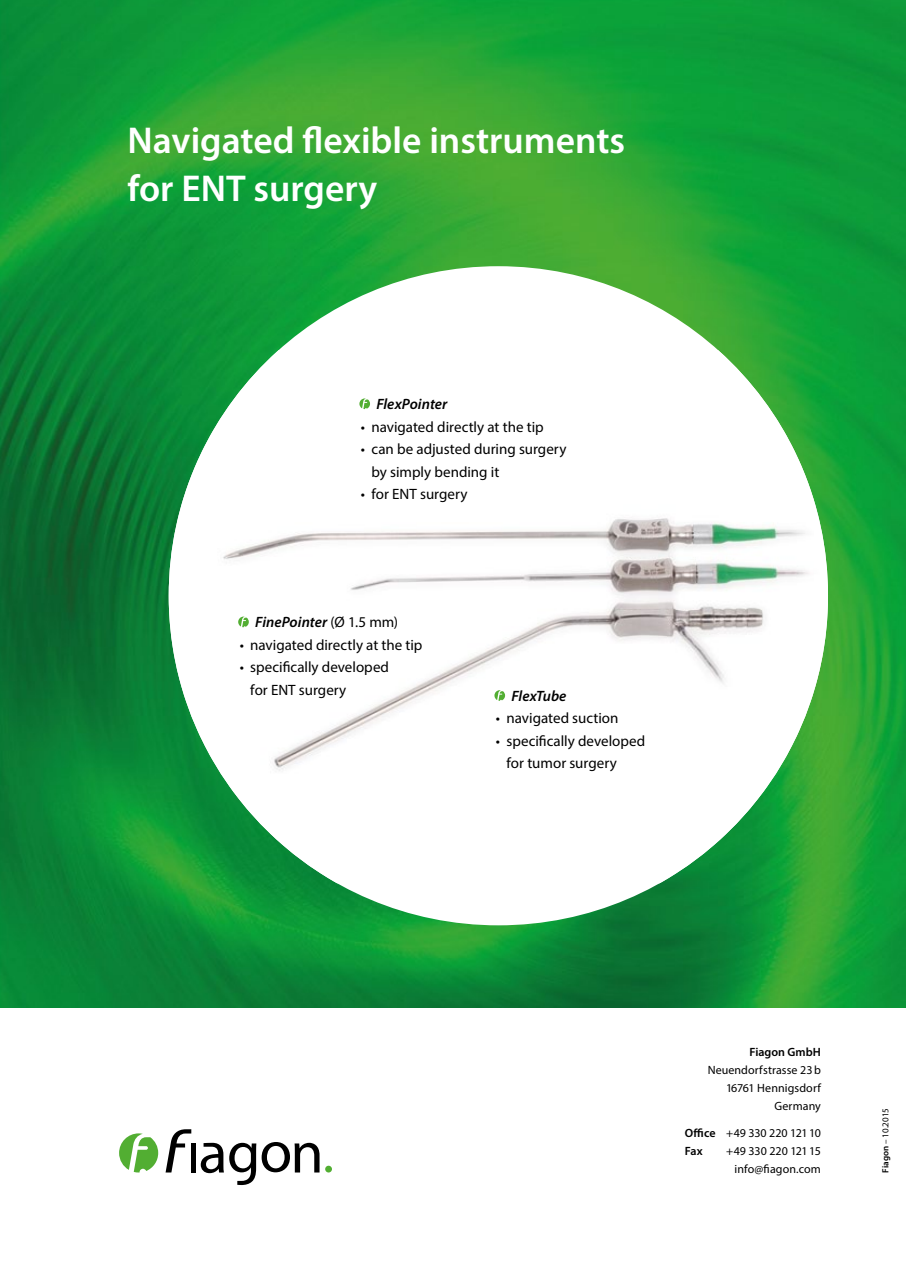
<style>
.page{position:relative;width:906px;height:1263px;background:#fff}
.page>*{position:absolute;margin:0;border:0;box-sizing:border-box;transform-origin:0 0}
.t1{font:600 37.5px/48px "Myriad Pro";color:#fff}
.t2{font:15px/22.5px "Myriad Pro";color:#000}
.t3{font:italic 600 15px "Myriad Pro";letter-spacing:.005em;color:#000}
.t4{font:12px/18px "Myriad Pro";letter-spacing:.005em;color:#000;text-align:right}
.t5{font:600 12px "Myriad Pro";color:#000}
.t6{font:9px "Myriad Pro";color:#000}
.s1{font-weight:400;font-style:normal}
.s2{font-weight:600}
</style>
<div class="page">
<img style="left:0;top:0;width:906px;height:1008px">
<div style="left:169px;top:266px;width:659px;height:659px;background:#fff;border-radius:50%"></div>
<img style="left:169px;top:350px;width:659px;height:533px">
<svg style="left:238px;top:617px;width:11px;height:10px"></svg>
<svg style="left:494px;top:690px;width:11px;height:11px"></svg>
<svg style="left:359px;top:398px;width:11px;height:11px"></svg>
<svg style="left:119px;top:1133px;width:39px;height:39px"></svg>
<svg style="left:166px;top:1129px;width:25px;height:43px"></svg>
<svg style="left:262px;top:1142px;width:57px;height:30px"></svg>
<hr style="left:191px;top:1143px;width:4px;height:29px;background:#000">
<svg style="left:201px;top:1143px;width:55px;height:42px"></svg>
<div style="left:325px;top:1166px;width:7px;height:6px;background:#52ae32;border-radius:50%"></div>
<h1 class="t1" style="left:128px;top:115px;width:499px">Navigated flexible instruments for ENT surgery</h1>
<p class="t3" style="left:376px;top:394px;width:73px">FlexPointer</p>
<p class="t2" style="left:361px;top:415px;width:184px">• navigated directly at the tip</p>
<p class="t2" style="left:371px;top:438px;width:196px;text-indent:-11px">• can be adjusted during surgery by simply bending it</p>
<p class="t2" style="left:361px;top:483px;width:108px">• for ENT surgery</p>
<p class="t3" style="left:255px;top:613px;width:144px">FinePointer <span class="s1">(Ø 1.5 mm)</span></p>
<p class="t2" style="left:240px;top:633px;width:184px">• navigated directly at the tip</p>
<p class="t2" style="left:250px;top:656px;width:140px;text-indent:-11px">• specifically developed for ENT surgery</p>
<p class="t3" style="left:511px;top:686px;width:56px">FlexTube</p>
<p class="t2" style="left:496px;top:707px;width:124px">• navigated suction</p>
<p class="t2" style="left:506px;top:729px;width:140px;text-indent:-11px">• specifically developed for tumor surgery</p>
<p class="t5" style="left:749px;top:1044px;width:73px">Fiagon GmbH</p>
<p class="t4" style="left:707px;top:1060px;width:115px">Neuendorfstrasse 23b<br>16761 Hennigsdorf<br>Germany</p>
<p class="t4" style="left:685px;top:1123px;width:138px;text-align:left"><span class="s2">Office</span> +49 330 220 12110<br><span class="s2">Fax</span></p>
<p class="t4" style="left:726px;top:1141px;width:96px">+49 330 220 12115 info@fiagon.com</p>
<p class="t6" style="left:880px;top:1172px;width:66px;rotate:-90deg"><span class="s2">Fiagon</span> – 10.2015</p>
</div>
